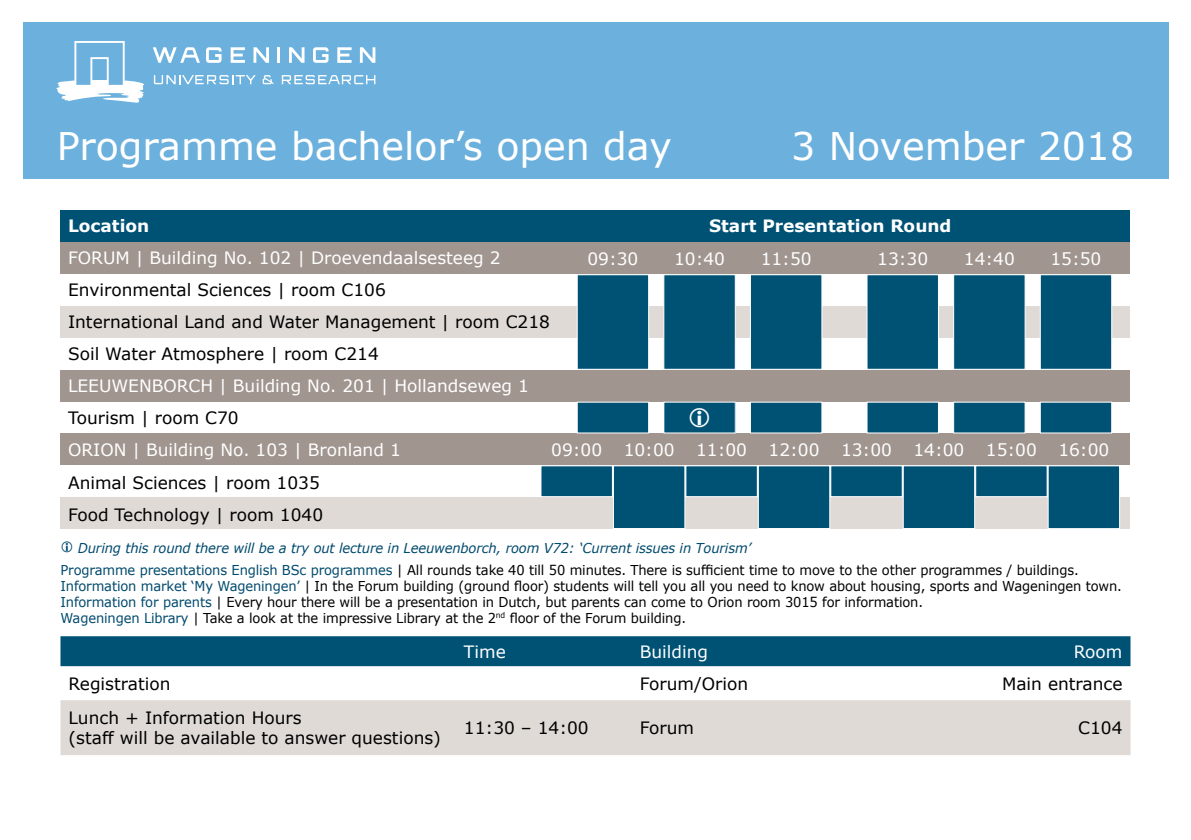
<style>
.page{position:relative;width:1191px;height:840px;background:#fff}
.page>*{position:absolute;margin:0;border:0;box-sizing:border-box;transform-origin:0 0}
.t1{font:38px "Verdana";color:#fff}
.t2{font:17px/32px "Verdana";color:#000}
.t3{font:17px "Verdana";color:#fff}
.t4{font:700 17px "Verdana";color:#fff}
.t5{font:13.6px/16px "Verdana";letter-spacing:-.01em;color:#000;scale:.96 1}
.s1{font-style:italic;color:#004a6d}
.s2{color:#004a6d}
</style>
<div class="page">
<div style="left:60px;top:242px;width:1069px;height:32px;background:#a0958f"></div>
<div style="left:60px;top:210px;width:1069px;height:32px;background:#005275"></div>
<div style="left:60px;top:306px;width:1069px;height:32px;background:#dfdad6"></div>
<div style="left:60px;top:369px;width:1069px;height:32px;background:#a0958f"></div>
<div style="left:60px;top:433px;width:1069px;height:32px;background:#a0958f"></div>
<div style="left:60px;top:497px;width:1069px;height:31px;background:#dfdad6"></div>
<div style="left:23px;top:23px;width:1145px;height:156px;background:#6cb1dd"></div>
<svg style="left:56px;top:41px;width:88px;height:62px"></svg>
<svg style="left:206px;top:47px;width:15px;height:16px"></svg>
<svg style="left:231px;top:47px;width:14px;height:16px"></svg>
<svg style="left:253px;top:47px;width:16px;height:16px"></svg>
<hr style="left:277px;top:47px;width:3px;height:16px;background:#fff">
<svg style="left:289px;top:47px;width:15px;height:16px"></svg>
<svg style="left:313px;top:47px;width:15px;height:16px"></svg>
<svg style="left:337px;top:47px;width:14px;height:16px"></svg>
<svg style="left:360px;top:47px;width:15px;height:16px"></svg>
<svg style="left:153px;top:47px;width:47px;height:16px"></svg>
<svg style="left:154px;top:75px;width:102px;height:9px"></svg>
<svg style="left:282px;top:75px;width:93px;height:9px"></svg>
<svg style="left:263px;top:75px;width:10px;height:9px"></svg>
<div style="left:60px;top:636px;width:1070px;height:29px;background:#005275"></div>
<div style="left:60px;top:700px;width:1070px;height:54px;background:#dfdad6"></div>
<div style="left:576px;top:274px;width:73px;height:95px;background:#005275;border:1px solid #fff"></div>
<div style="left:663px;top:274px;width:73px;height:95px;background:#005275;border:1px solid #fff"></div>
<div style="left:750px;top:274px;width:72px;height:95px;background:#005275;border:1px solid #fff"></div>
<div style="left:866px;top:274px;width:73px;height:95px;background:#005275;border:1px solid #fff"></div>
<div style="left:953px;top:274px;width:72px;height:95px;background:#005275;border:1px solid #fff"></div>
<div style="left:1039px;top:274px;width:73px;height:95px;background:#005275;border:1px solid #fff"></div>
<div style="left:540px;top:465px;width:73px;height:32px;background:#005275;border:1px solid #fff"></div>
<div style="left:613px;top:465px;width:72px;height:63px;background:#005275;border:1px solid #fff"></div>
<div style="left:685px;top:465px;width:73px;height:32px;background:#005275;border:1px solid #fff"></div>
<div style="left:830px;top:465px;width:72px;height:32px;background:#005275;border:1px solid #fff"></div>
<div style="left:902px;top:465px;width:73px;height:63px;background:#005275;border:1px solid #fff"></div>
<div style="left:576px;top:401px;width:73px;height:32px;background:#005275;border:1px solid #fff"></div>
<div style="left:664px;top:402px;width:71px;height:31px;background:#005275"></div>
<div style="left:663px;top:401px;width:73px;height:32px;border:1px solid #fff"></div>
<div style="left:750px;top:401px;width:72px;height:32px;background:#005275"></div>
<div style="left:866px;top:401px;width:73px;height:32px;background:#005275;border:1px solid #fff"></div>
<div style="left:953px;top:401px;width:72px;height:32px;background:#005275"></div>
<div style="left:1039px;top:401px;width:73px;height:32px;background:#005275;border:1px solid #fff"></div>
<div style="left:758px;top:465px;width:72px;height:63px;background:#005275;border:1px solid #fff"></div>
<div style="left:975px;top:465px;width:72px;height:32px;background:#005275;border:1px solid #fff"></div>
<div style="left:1047px;top:465px;width:73px;height:64px;background:#005275;border:1px solid #fff"></div>
<h1 class="t1" style="left:57px;top:122px;width:616px">Programme bachelor’s open day</h1>
<h1 class="t1" style="left:791px;top:122px;width:345px">3 November 2018</h1>
<p class="t4" style="left:709px;top:215px;width:244px">Start Presentation Round</p>
<p class="t4" style="left:68px;top:215px;width:83px">Location</p>
<p class="t3" style="left:68px;top:247px;width:434px">FORUM | Building No. 102 | Droevendaalsesteeg 2</p>
<p class="t2" style="left:68px;top:274px;width:483px">Environmental Sciences | room C106<br>International Land and Water Management | room C218<br>Soil Water Atmosphere | room C214</p>
<p class="t3" style="left:68px;top:375px;width:462px">LEEUWENBORCH | Building No. 201 | Hollandseweg 1</p>
<p class="t2" style="left:68px;top:402px;width:172px">Tourism | room C70</p>
<p class="t3" style="left:68px;top:439px;width:334px">ORION | Building No. 103 | Bronland 1</p>
<p class="t2" style="left:68px;top:466px;width:257px">Animal Sciences | room 1035<br>Food Technology | room 1040</p>
<p class="t3" style="left:587px;top:247px;width:52px">09:30</p>
<p class="t3" style="left:674px;top:247px;width:52px">10:40</p>
<p class="t3" style="left:760px;top:247px;width:52px">11:50</p>
<p class="t3" style="left:877px;top:247px;width:52px">13:30</p>
<p class="t3" style="left:963px;top:247px;width:52px">14:40</p>
<p class="t3" style="left:1050px;top:247px;width:52px">15:50</p>
<p class="t3" style="left:551px;top:438px;width:52px">09:00</p>
<p class="t3" style="left:623px;top:438px;width:52px">10:00</p>
<p class="t3" style="left:696px;top:438px;width:52px">11:00</p>
<p class="t3" style="left:768px;top:438px;width:52px">12:00</p>
<p class="t3" style="left:841px;top:438px;width:52px">13:00</p>
<p class="t3" style="left:913px;top:438px;width:52px">14:00</p>
<p class="t3" style="left:986px;top:438px;width:52px">15:00</p>
<p class="t3" style="left:1058px;top:438px;width:52px">16:00</p>
<p class="t5" style="left:60px;top:537px;width:1062px;line-height:21.6px;text-indent:17px"><span class="s1">During this round there will be a try out lecture in Leeuwenborch, room V72: ‘Current issues in Tourism’<br></span><span class="s2">Programme presentations English BSc programmes</span> | All rounds take 40 till 50 minutes. There is sufficient time to move to the other programmes / buildings.</p>
<p class="t5" style="left:60px;top:578px;width:1107px"><span class="s2">Information market ‘My Wageningen’</span> | In the Forum building (ground floor) students will tell you all you need to know about housing, sports and Wageningen town.<br><span class="s2">Information for parents</span> | Every hour there will be a presentation in Dutch, but parents can come to Orion room 3015 for information.<br><span class="s2">Wageningen Library</span> | Take a look at the impressive Library at the 2<sup>nd</sup> floor of the Forum building.</p>
<p class="t3" style="left:464px;top:640px;width:43px">Time</p>
<p class="t3" style="left:640px;top:640px;width:70px">Building</p>
<p class="t3" style="left:1073px;top:640px;width:50px">Room</p>
<p class="t2" style="left:68px;top:667px;width:103px">Registration</p>
<p class="t2" style="left:640px;top:667px;width:110px">Forum/Orion</p>
<p class="t2" style="left:1002px;top:667px;width:122px">Main entrance</p>
<p class="t2" style="left:68px;top:707px;width:374px;line-height:20.4px">Lunch + Information Hours<br>(staff will be available to answer questions)</p>
<p class="t2" style="left:464px;top:711px;width:126px">11:30 – 14:00</p>
<p class="t2" style="left:640px;top:711px;width:56px">Forum</p>
<p class="t2" style="left:1078px;top:711px;width:46px">C104</p>
</div>
